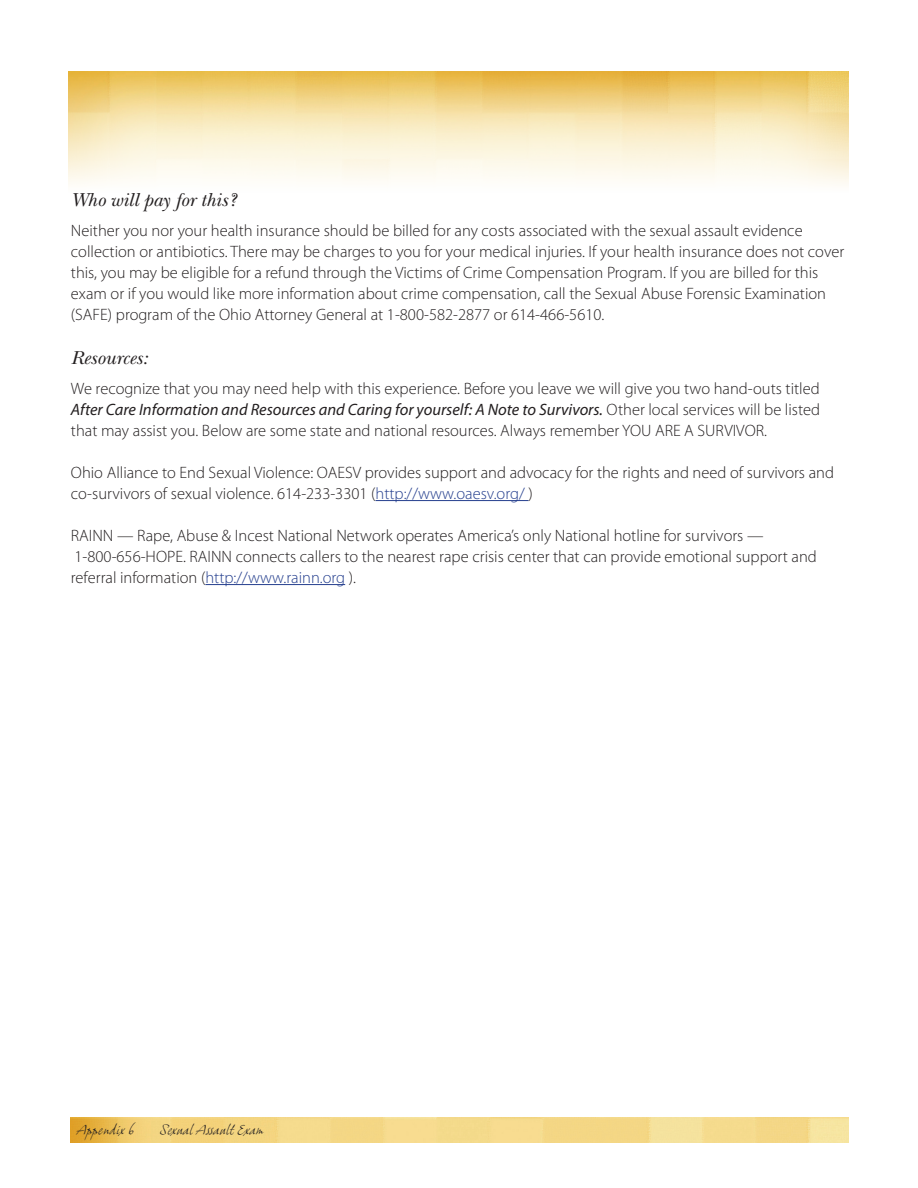
<style>
.page{position:relative;width:918px;height:1188px;background:#fff}
.page>*{position:absolute;margin:0;border:0;box-sizing:border-box;transform-origin:0 0}
.t1{font:italic 19.5px "New Baskerville";color:#231f20}
.t2{font:300 16.5px/21px "Myriad Pro";color:#231f20}
.t3{font:italic 13.5px "Grimshaw Hand ITC";color:#231f20}
.s1{font-weight:400;font-style:italic}
.s2{color:#253f8e}
</style>
<div class="page">
<img style="left:70px;top:1118px;width:779px;height:25px">
<img style="left:69px;top:71px;width:780px;height:113px">
<hr style="left:376px;top:500px;width:153px;height:1px;background:#253f8e">
<hr style="left:205px;top:584px;width:140px;height:1px;background:#253f8e">
<p class="t1" style="left:71px;top:189px;width:167px">Who will pay for this?</p>
<p class="t2" style="left:71px;top:220px;width:775px">Neither you nor your health insurance should be billed for any costs associated with the sexual assault evidence collection or antibiotics. There may be charges to you for your medical injuries. If your health insurance does not cover this, you may be eligible for a refund through the Victims of Crime Compensation Program. If you are billed for this exam or if you would like more information about crime compensation, call the Sexual Abuse Forensic Examination (SAFE) program of the Ohio Attorney General at 1-800-582-2877 or 614-466-5610.</p>
<p class="t1" style="left:71px;top:346px;width:78px">Resources:</p>
<p class="t2" style="left:71px;top:378px;width:751px;text-align:justify">We recognize that you may need help with this experience. Before you leave we will give you two hand-outs titled <span class="s1">After Care Information and Resources and Caring for yourself: A Note to Survivors.</span> Other local services will be listed that may assist you. Below are some state and national resources. Always remember YOU ARE A SURVIVOR.</p>
<p class="t2" style="left:71px;top:462px;width:765px">Ohio Alliance to End Sexual Violence: OAESV provides support and advocacy for the rights and need of survivors and co-survivors of sexual violence. 614-233-3301 (<span class="s2">http://www.oaesv.org/</span> )</p>
<p class="t2" style="left:71px;top:525px;width:748px">RAINN — Rape, Abuse &amp; Incest National Network operates America’s only National hotline for survivors —<br>1-800-656-HOPE. RAINN connects callers to the nearest rape crisis center that can provide emotional support and referral information (<span class="s2">http://www.rainn.org</span> ).</p>
<p class="t3" style="left:78px;top:1122px;width:58px">Appendix 6</p>
<p class="t3" style="left:160px;top:1122px;width:105px">Sexual Assault Exam</p>
</div>
